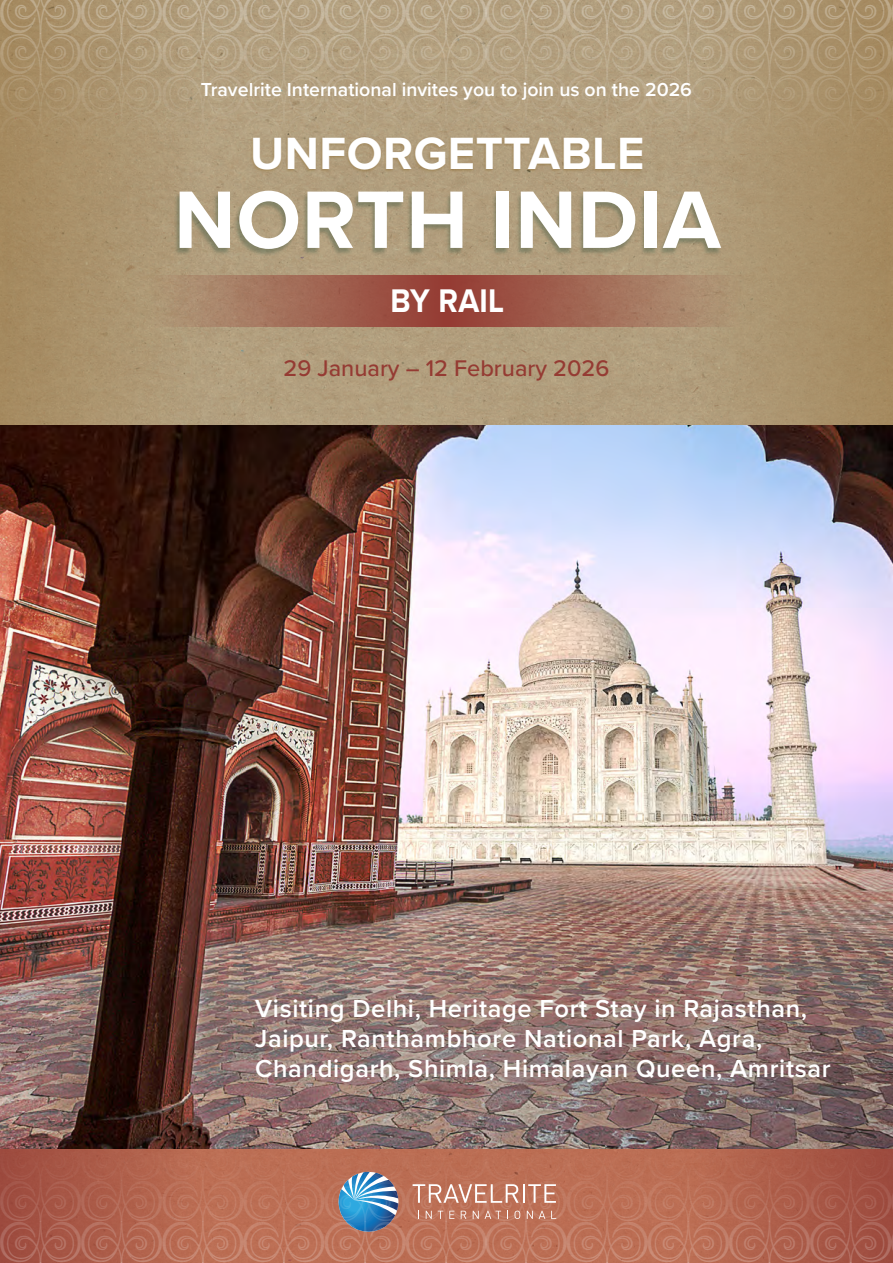
<style>
.page{position:relative;width:893px;height:1263px;background:#fff}
.page>*{position:absolute;margin:0;border:0;box-sizing:border-box;transform-origin:0 0}
.day_date{font:700 84.45px "Proxima Nova";letter-spacing:.01em;color:#fff}
.day_date-2{font:700 46.8px "Proxima Nova";letter-spacing:.01em;color:#fff}
.day_date-3{font:700 33.9px "Proxima Nova";letter-spacing:.01em;color:#fff;scale:.9 1}
.day_date-4{font:600 25.5px/30px "Proxima Nova";letter-spacing:.025em;color:#fff}
.day_date-5{font:500 23.55px "Proxima Nova";color:#953b33}
.day_date-6{font:600 19.5px "Proxima Nova";color:#fff}
</style>
<div class="page">
<img style="left:0;top:425px;width:893px;height:723px">
<div style="left:201px;top:156px;width:491px;height:269px;background:#b29e7e"></div>
<svg style="left:0;top:156px;width:201px;height:269px;background:#aa926c"></svg>
<svg style="left:692px;top:0;width:201px;height:425px;background:#a9926c"></svg>
<div style="left:250px;top:136px;width:394px;height:37px;background:#997b47;opacity:.69"></div>
<div style="left:149px;top:275px;width:297px;height:51px;background:linear-gradient(to right,#b09c7a,#953c34)"></div>
<div style="left:446px;top:275px;width:298px;height:51px;background:linear-gradient(to right,#953b33,#b09b7a)"></div>
<div style="left:174px;top:191px;width:548px;height:65px;background:#2b4d39;opacity:.35"></div>
<svg style="left:0;top:0;width:891px;height:156px;background:#ae9875"></svg>
<svg style="left:0;top:1139px;width:891px;height:124px;background:#ad6753"></svg>
<p class="day_date-6" style="left:201px;top:75px;width:492px">Travelrite International invites you to join us on the 2026</p>
<p class="day_date-2" style="left:250px;top:118px;width:396px">UNFORGETTABLE</p>
<p class="day_date" style="left:174px;top:157px;width:548px">NORTH INDIA</p>
<p class="day_date-3" style="left:391px;top:276px;width:128px">BY RAIL</p>
<p class="day_date-5" style="left:284px;top:351px;width:327px">29 January – 12 February 2026</p>
<p class="day_date-4" style="left:255px;top:993px;width:577px">Visiting Delhi, Heritage Fort Stay in Rajasthan,<br>Jaipur, Ranthambhore National Park, Agra,<br>Chandigarh, Shimla, Himalayan Queen, Amritsar</p>
</div>
